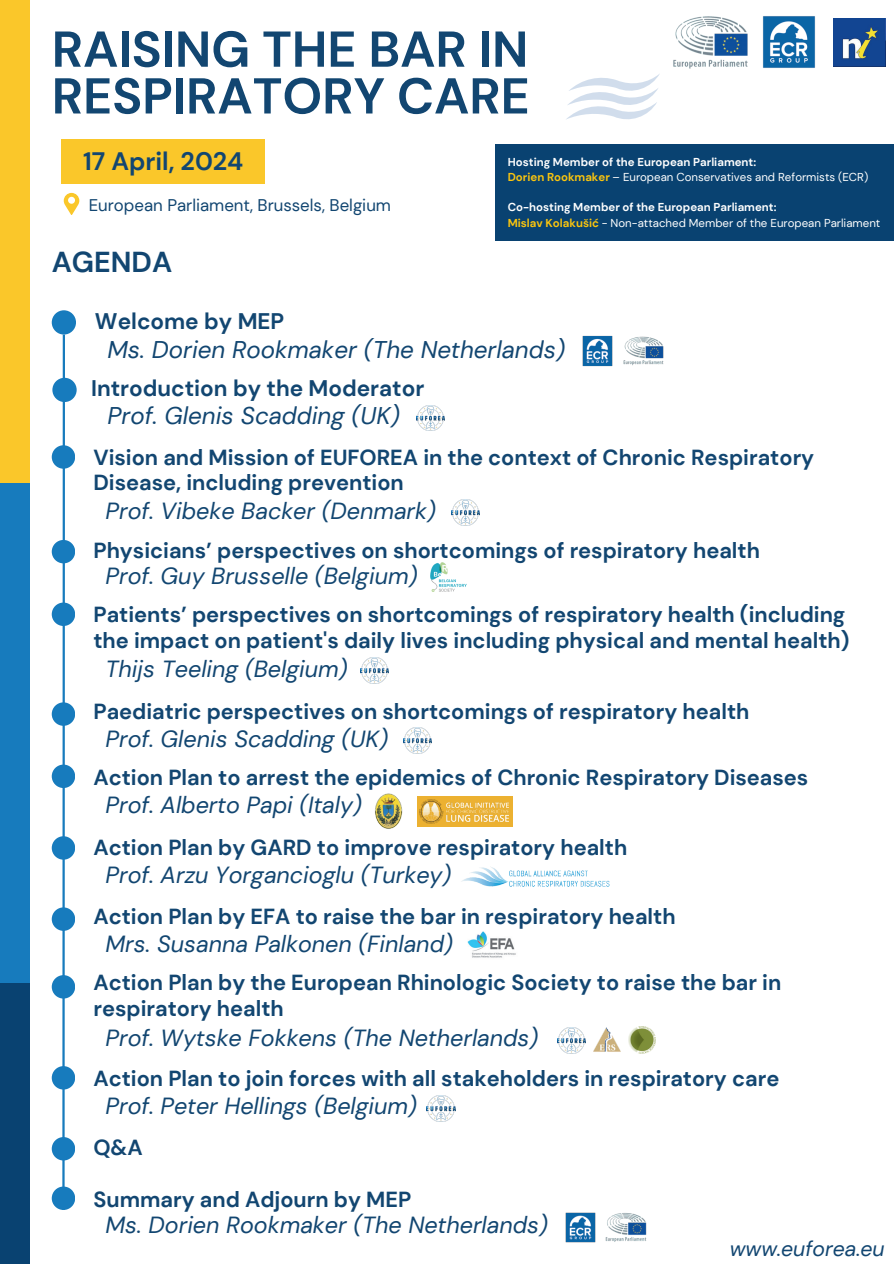
<style>
.page{position:relative;width:894px;height:1264px;background:#fff}
.page>*{position:absolute;margin:0;border:0;box-sizing:border-box;transform-origin:0 0}
.t1{font:700 50.25px/46.8px "DM Sans";color:#124671}
.t2{font:700 28.8px "DM Sans";color:#124671}
.t3{font:700 25.2px "DM Sans";color:#124671}
.t4{font:italic 24.15px "DM Sans";color:#124671}
.t5{font:italic 23.25px "DM Sans";color:#124671}
.t6{font:700 22.5px "DM Sans";color:#124671}
.t7{font:700 21.75px/25.5px "DM Sans";color:#124671}
.t8{font:italic 21.15px "DM Sans";color:#124671}
.t9{font:16.8px "DM Sans";color:#124671}
.t10{font:11.4px/15.3px "DM Sans";color:#fff}
.s1{font-weight:700}
.s2{font-weight:700;color:#fdc60d}
</style>
<div class="page">
<div style="left:0;top:0;width:30px;height:483px;background:#fac72a"></div>
<div style="left:0;top:483px;width:30px;height:500px;background:#177bbd"></div>
<div style="left:0;top:983px;width:30px;height:280px;background:#094271"></div>
<div style="left:61px;top:140px;width:204px;height:44px;background:#fac72a"></div>
<svg style="left:64px;top:193px;width:15px;height:22px"></svg>
<svg style="left:566px;top:76px;width:92px;height:44px"></svg>
<hr style="left:62px;top:334px;width:3px;height:875px;background:#177bbd">
<div style="left:52px;top:310px;width:24px;height:24px;background:#177bbd;border-radius:50%"></div>
<div style="left:52px;top:445px;width:23px;height:23px;background:#177bbd;border-radius:50%"></div>
<div style="left:52px;top:540px;width:23px;height:23px;background:#177bbd;border-radius:50%"></div>
<div style="left:52px;top:602px;width:23px;height:24px;background:#177bbd;border-radius:50%"></div>
<div style="left:52px;top:702px;width:23px;height:23px;background:#177bbd;border-radius:50%"></div>
<div style="left:52px;top:764px;width:23px;height:24px;background:#177bbd;border-radius:50%"></div>
<div style="left:52px;top:836px;width:23px;height:23px;background:#177bbd;border-radius:50%"></div>
<div style="left:52px;top:907px;width:23px;height:23px;background:#177bbd;border-radius:50%"></div>
<div style="left:52px;top:975px;width:23px;height:23px;background:#177bbd;border-radius:50%"></div>
<div style="left:52px;top:1066px;width:23px;height:23px;background:#177bbd;border-radius:50%"></div>
<div style="left:52px;top:1137px;width:23px;height:23px;background:#177bbd;border-radius:50%"></div>
<div style="left:52px;top:1186px;width:23px;height:23px;background:#177bbd;border-radius:50%"></div>
<img style="left:657px;top:16px;width:91px;height:68px">
<img style="left:833px;top:18px;width:51px;height:48px">
<img style="left:763px;top:16px;width:52px;height:52px">
<div style="left:495px;top:145px;width:398px;height:96px;background:#094271"></div>
<div style="left:52px;top:378px;width:25px;height:24px;background:#177bbd;border-radius:50%"></div>
<img style="left:427px;top:1095px;width:28px;height:26px">
<img style="left:403px;top:727px;width:28px;height:26px">
<img style="left:451px;top:499px;width:28px;height:26px">
<img style="left:416px;top:405px;width:28px;height:26px">
<img style="left:360px;top:658px;width:28px;height:25px">
<img style="left:467px;top:931px;width:49px;height:27px">
<img style="left:430px;top:563px;width:36px;height:28px">
<img style="left:582px;top:335px;width:31px;height:32px">
<img style="left:623px;top:336px;width:41px;height:30px">
<img style="left:565px;top:1212px;width:31px;height:31px">
<img style="left:605px;top:1213px;width:42px;height:29px">
<img style="left:461px;top:867px;width:149px;height:20px">
<img style="left:375px;top:793px;width:27px;height:36px">
<img style="left:557px;top:1027px;width:28px;height:26px">
<img style="left:593px;top:1027px;width:27px;height:25px">
<img style="left:628px;top:1026px;width:27px;height:27px">
<div style="left:417px;top:796px;width:95px;height:30px;background:#ecb131"></div>
<img style="left:419px;top:799px;width:90px;height:24px">
<h1 class="t1" style="left:52px;top:26px;width:479px">RAISING THE BAR IN<br>RESPIRATORY CARE</h1>
<p class="t3" style="left:83px;top:145px;width:162px">17 April, 2024</p>
<p class="t9" style="left:89px;top:195px;width:304px">European Parliament, Brussels, Belgium</p>
<p class="t10" style="left:507px;top:154px;width:362px"><span class="s1">Hosting Member of the European Parliament:<br></span><span class="s2">Dorien Rookmaker</span> – European Conservatives and Reformists (ECR)</p>
<p class="t10" style="left:507px;top:200px;width:374px"><span class="s1">Co-hosting Member of the European Parliament:<br></span><span class="s2">Mislav Kolakušić</span> - Non-attached Member of the European Parliament</p>
<h2 class="t2" style="left:52px;top:244px;width:122px">AGENDA</h2>
<p class="t6" style="left:95px;top:307px;width:191px">Welcome by MEP</p>
<p class="t4" style="left:107px;top:334px;width:459px">Ms. Dorien Rookmaker (The Netherlands)</p>
<p class="t6" style="left:91px;top:374px;width:334px">Introduction by the Moderator</p>
<p class="t4" style="left:107px;top:401px;width:294px">Prof. Glenis Scadding (UK)</p>
<p class="t7" style="left:93px;top:444px;width:722px">Vision and Mission of EUFOREA in the context of Chronic Respiratory<br>Disease, including prevention</p>
<p class="t5" style="left:105px;top:496px;width:332px">Prof. Vibeke Backer (Denmark)</p>
<p class="t7" style="left:93px;top:538px;width:667px">Physicians’ perspectives on shortcomings of respiratory health</p>
<p class="t5" style="left:105px;top:561px;width:313px">Prof. Guy Brusselle (Belgium)</p>
<p class="t7" style="left:93px;top:602px;width:757px">Patients’ perspectives on shortcomings of respiratory health (including the impact on patient's daily lives including physical and mental health)</p>
<p class="t5" style="left:105px;top:654px;width:243px">Thijs Teeling (Belgium)</p>
<p class="t7" style="left:93px;top:699px;width:657px">Paediatric perspectives on shortcomings of respiratory health</p>
<p class="t5" style="left:105px;top:724px;width:284px">Prof. Glenis Scadding (UK)</p>
<p class="t7" style="left:93px;top:764px;width:716px">Action Plan to arrest the epidemics of Chronic Respiratory Diseases</p>
<p class="t5" style="left:105px;top:790px;width:257px">Prof. Alberto Papi (Italy)</p>
<p class="t7" style="left:93px;top:834px;width:535px">Action Plan by GARD to improve respiratory health</p>
<p class="t5" style="left:105px;top:861px;width:347px">Prof. Arzu Yorgancioglu (Turkey)</p>
<p class="t7" style="left:93px;top:904px;width:583px">Action Plan by EFA to raise the bar in respiratory health</p>
<p class="t5" style="left:105px;top:929px;width:349px">Mrs. Susanna Palkonen (Finland)</p>
<p class="t7" style="left:93px;top:969px;width:689px">Action Plan by the European Rhinologic Society to raise the bar in respiratory health</p>
<p class="t5" style="left:105px;top:1023px;width:434px">Prof. Wytske Fokkens (The Netherlands)</p>
<p class="t7" style="left:93px;top:1065px;width:687px">Action Plan to join forces with all stakeholders in respiratory care</p>
<p class="t5" style="left:105px;top:1091px;width:313px">Prof. Peter Hellings (Belgium)</p>
<p class="t7" style="left:93px;top:1135px;width:51px">Q&amp;A</p>
<p class="t7" style="left:93px;top:1186px;width:319px">Summary and Adjourn by MEP</p>
<p class="t5" style="left:105px;top:1210px;width:444px">Ms. Dorien Rookmaker (The Netherlands)</p>
<p class="t8" style="left:729px;top:1235px;width:156px">www.euforea.eu</p>
</div>
